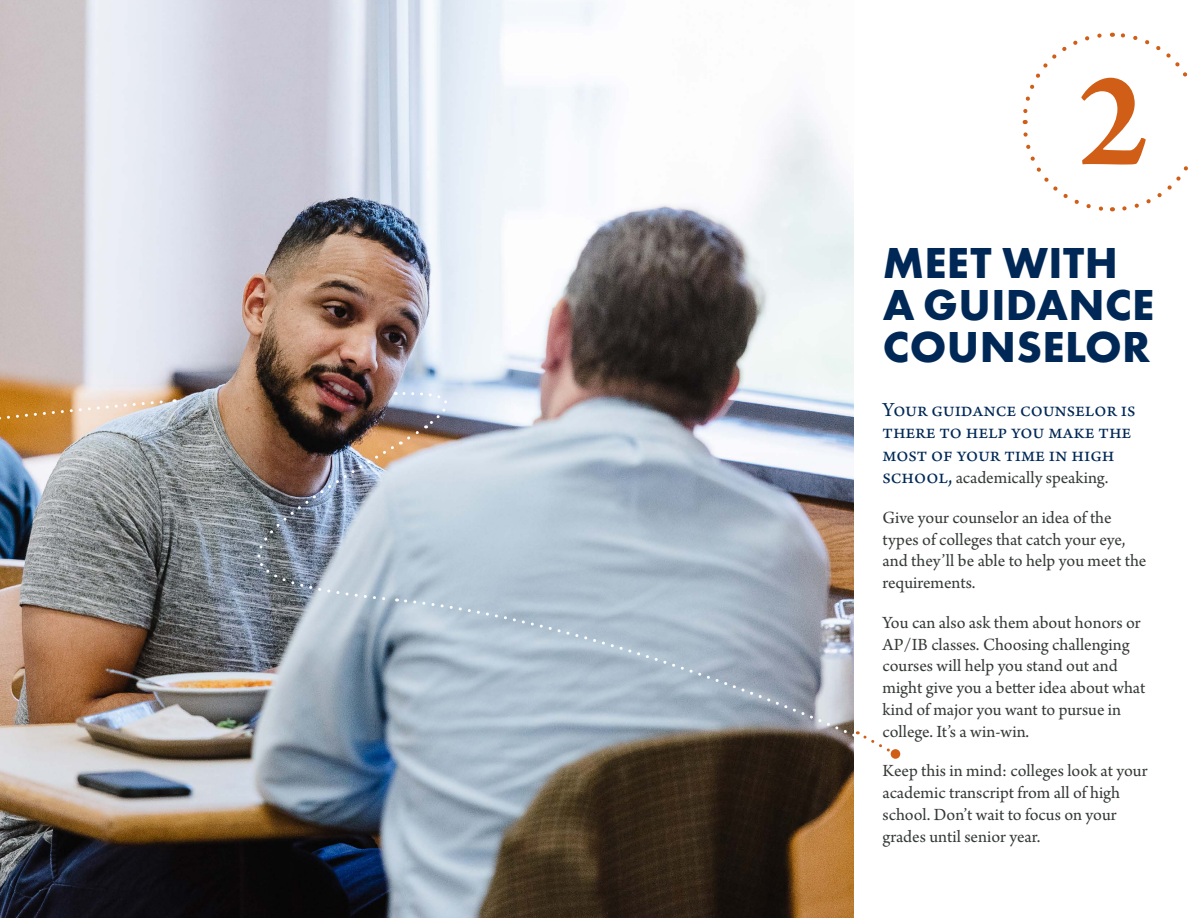
<style>
.page{position:relative;width:1188px;height:918px;background:#fff}
.page>*{position:absolute;margin:0;border:0;box-sizing:border-box;transform-origin:0 0}
.t1{font:600 143.85px "Arno Pro";color:#d05e16}
.t2{font:700 45px/42px "Futura PT";letter-spacing:.01em;color:#002856}
.t3{font:21px/22.5px "Arno Pro";letter-spacing:-.005em;color:#002856}
.t4{font:18px/21.8px "Arno Pro";letter-spacing:-.005em;color:#353a36}
.t5{font:18px/21.8px "Arno Pro";letter-spacing:-.025em;color:#353a36}
.s1{font-size:21px;color:#002856}
</style>
<div class="page">
<img style="left:0;top:0;width:853px;height:918px">
<svg style="left:1122px;top:166px;width:66px;height:45px"></svg>
<svg style="left:1112px;top:32px;width:76px;height:45px"></svg>
<svg style="left:1022px;top:33px;width:80px;height:91px"></svg>
<svg style="left:1023px;top:132px;width:90px;height:80px"></svg>
<svg style="left:0;top:398px;width:175px;height:37px;background:#d2b28b"></svg>
<svg style="left:402px;top:598px;width:490px;height:159px;background:#a7b3be"></svg>
<img style="left:207px;top:391px;width:260px;height:212px">
<svg style="left:857px;top:731px;width:37px;height:25px"></svg>
<div style="left:891px;top:749px;width:9px;height:10px;background:#d05e16;border-radius:50%"></div>
<h1 class="t1" style="left:1077px;top:38px;width:73px">2</h1>
<h2 class="t2" style="left:883px;top:241px;width:273px">MEET WITH<br>A GUIDANCE<br>COUNSELOR</h2>
<p class="t3" style="left:883px;top:399px;width:255px">Your guidance counselor is there to help you make the most of your time in high</p>
<p class="t4" style="left:883px;top:468px;width:227px"><span class="s1">school,</span> academically speaking.</p>
<p class="t4" style="left:883px;top:508px;width:265px">Give your counselor an idea of the types of colleges that catch your eye, and they’ll be able to help you meet the requirements.</p>
<p class="t4" style="left:883px;top:613px;width:264px">You can also ask them about honors or AP/IB classes. Choosing challenging courses will help you stand out and might give you a better idea about what kind of major you want to pursue in college. It’s a win-win.</p>
<p class="t5" style="left:883px;top:761px;width:266px">Keep this in mind: colleges look at your academic transcript from all of high school. Don’t wait to focus on your grades until senior year.</p>
</div>
